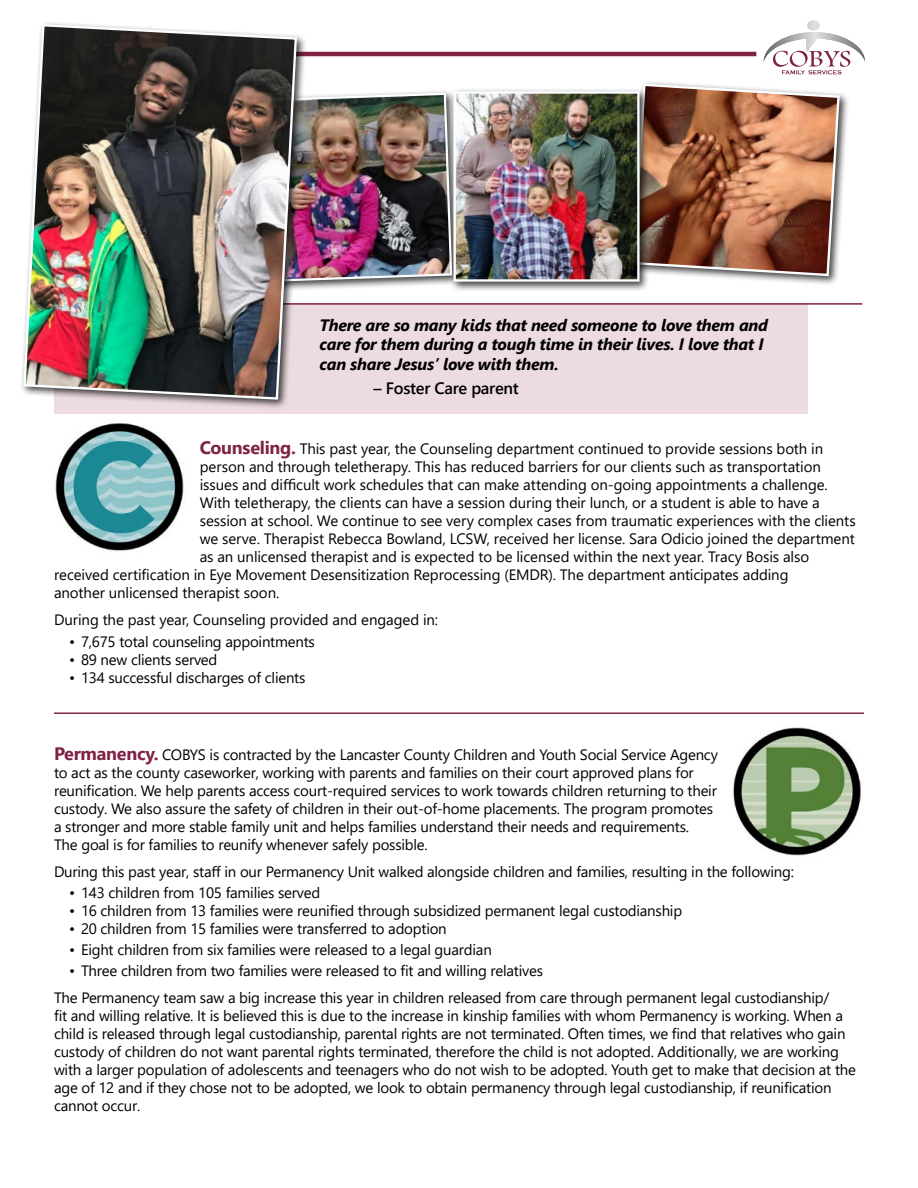
<style>
.page{position:relative;width:918px;height:1188px;background:#fff}
.page>*{position:absolute;margin:0;border:0;box-sizing:border-box;transform-origin:0 0}
.t1{font:italic 700 16.5px/19.5px "Segoe UI";letter-spacing:-.015em;color:#000}
.t2{font:600 16.5px "Segoe UI";letter-spacing:-.015em;color:#000}
.t3{font:15px/18px "Segoe UI";letter-spacing:-.015em;color:#000}
.s1{font-weight:700;font-size:18px;color:#7e2346}
</style>
<div class="page">
<div style="left:54px;top:303px;width:753px;height:110px;background:#ecdbdf"></div>
<hr style="left:54px;top:52px;width:702px;height:4px;background:#7e2346">
<svg style="left:764px;top:20px;width:101px;height:54px"></svg>
<hr style="left:54px;top:303px;width:808px;height:2px;background:#7e2346">
<div style="left:267px;top:89px;width:195px;height:203px;background:#000;opacity:.75"></div>
<img style="left:307px;top:92px;width:143px;height:191px">
<hr style="left:54px;top:712px;width:810px;height:2px;background:#7e2346">
<div style="left:20px;top:20px;width:287px;height:390px;background:#000;opacity:.75"></div>
<img style="left:22px;top:23px;width:276px;height:378px">
<div style="left:629px;top:80px;width:221px;height:206px;background:#000;opacity:.75"></div>
<svg style="left:631px;top:82px;width:210px;height:195px;background:#a56f56"></svg>
<div style="left:450px;top:88px;width:200px;height:204px;background:#000;opacity:.75"></div>
<img style="left:457px;top:94px;width:180px;height:185px">
<div style="left:454px;top:91px;width:186px;height:191px;border:2px solid #fcfeff"></div>
<img style="left:55px;top:423px;width:129px;height:128px">
<img style="left:733px;top:727px;width:128px;height:129px">
<p class="t1" style="left:320px;top:313px;width:450px">There are so many kids that need someone to love them and care for them during a tough time in their lives. I love that I can share Jesus’ love with them.</p>
<p class="t2" style="left:374px;top:372px;width:147px">– Foster Care parent</p>
<p class="t3" style="left:200px;top:438px;width:625px"><span class="s1">Counseling.</span> This past year, the Counseling department continued to provide sessions both in</p>
<p class="t3" style="left:200px;top:456px;width:623px">person and through teletherapy. This has reduced barriers for our clients such as transportation</p>
<p class="t3" style="left:200px;top:474px;width:630px">issues and difficult work schedules that can make attending on-going appointments a challenge.</p>
<p class="t3" style="left:200px;top:492px;width:622px">With teletherapy, the clients can have a session during their lunch, or a student is able to have a</p>
<p class="t3" style="left:200px;top:510px;width:658px">session at school. We continue to see very complex cases from traumatic experiences with the clients</p>
<p class="t3" style="left:200px;top:528px;width:657px">we serve. Therapist Rebecca Bowland, LCSW, received her license. Sara Odicio joined the department</p>
<p class="t3" style="left:200px;top:546px;width:611px">as an unlicensed therapist and is expected to be licensed within the next year. Tracy Bosis also</p>
<p class="t3" style="left:54px;top:564px;width:736px">received certification in Eye Movement Desensitization Reprocessing (EMDR). The department anticipates adding</p>
<p class="t3" style="left:54px;top:582px;width:227px">another unlicensed therapist soon.</p>
<p class="t3" style="left:54px;top:609px;width:386px">During the past year, Counseling provided and engaged in:</p>
<p class="t3" style="left:69px;top:632px;width:247px">• 7,675 total counseling appointments</p>
<p class="t3" style="left:69px;top:650px;width:150px">• 89 new clients served</p>
<p class="t3" style="left:69px;top:668px;width:238px">• 134 successful discharges of clients</p>
<p class="t3" style="left:54px;top:744px;width:665px"><span class="s1">Permanency.</span> COBYS is contracted by the Lancaster County Children and Youth Social Service Agency to act as the county caseworker, working with parents and families on their court approved plans for reunification. We help parents access court-required services to work towards children returning to their custody. We also assure the safety of children in their out-of-home placements. The program promotes a stronger and more stable family unit and helps families understand their needs and requirements.<br>The goal is for families to reunify whenever safely possible.</p>
<p class="t3" style="left:54px;top:861px;width:742px">During this past year, staff in our Permanency Unit walked alongside children and families, resulting in the following:</p>
<p class="t3" style="left:69px;top:882px;width:253px">• 143 children from 105 families served</p>
<p class="t3" style="left:69px;top:900px;width:615px">• 16 children from 13 families were reunified through subsidized permanent legal custodianship</p>
<p class="t3" style="left:69px;top:918px;width:379px">• 20 children from 15 families were transferred to adoption</p>
<p class="t3" style="left:69px;top:939px;width:424px">• Eight children from six families were released to a legal guardian</p>
<p class="t3" style="left:54px;top:956px;width:777px;line-height:27px;text-indent:15px">• Three children from two families were released to fit and willing relatives<br>The Permanency team saw a big increase this year in children released from care through permanent legal custodianship/</p>
<p class="t3" style="left:54px;top:1005px;width:803px">fit and willing relative. It is believed this is due to the increase in kinship families with whom Permanency is working. When a child is released through legal custodianship, parental rights are not terminated. Often times, we find that relatives who gain custody of children do not want parental rights terminated, therefore the child is not adopted. Additionally, we are working with a larger population of adolescents and teenagers who do not wish to be adopted. Youth get to make that decision at the age of 12 and if they chose not to be adopted, we look to obtain permanency through legal custodianship, if reunification cannot occur.</p>
</div>
